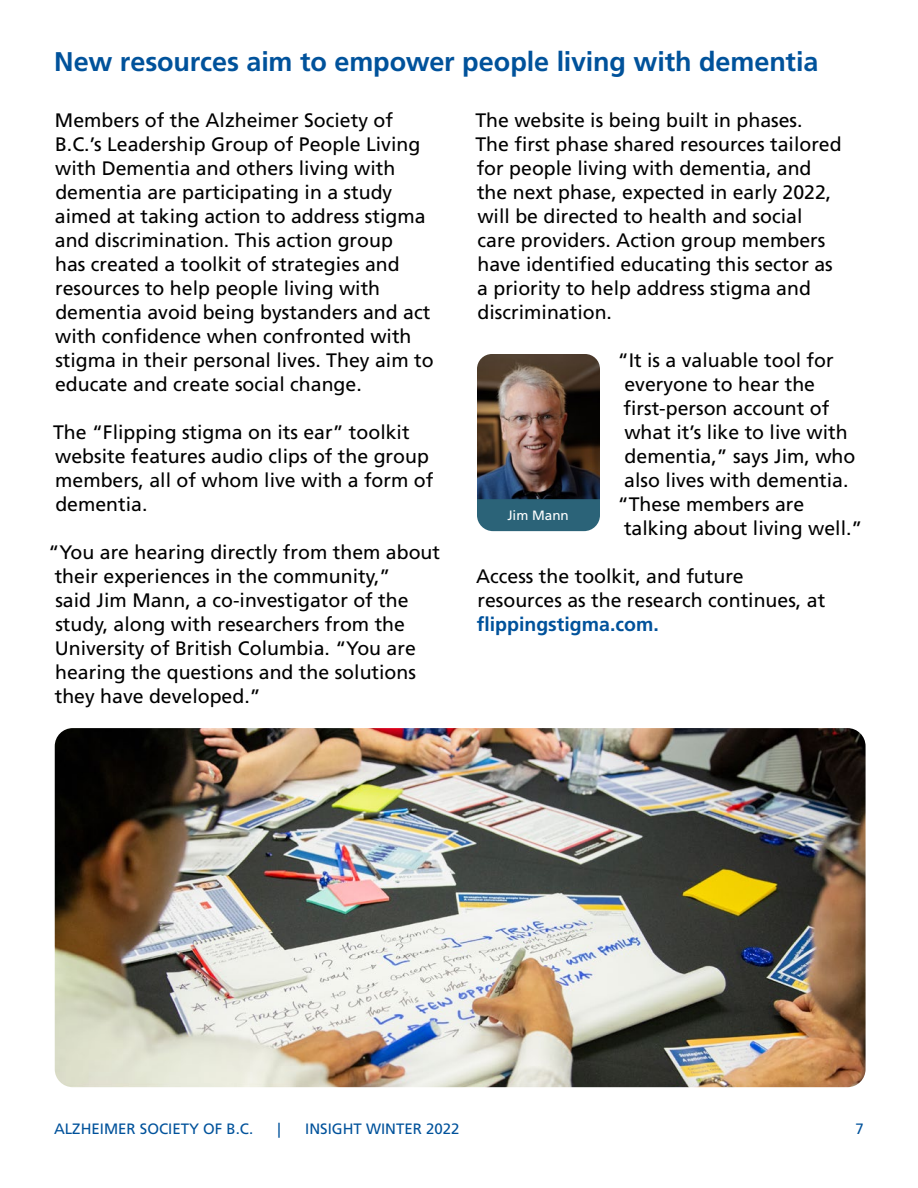
<style>
.page{position:relative;width:918px;height:1188px;background:#fff}
.page>*{position:absolute;margin:0;border:0;box-sizing:border-box;transform-origin:0 0}
.t1{font:700 27px "Frutiger LT Std";letter-spacing:-.005em;color:#00529b}
.t2{font:19.5px/24px "Frutiger LT Std";color:#000}
.t3{font:700 19.5px "Frutiger LT Std";color:#00529b}
.t4{font:15px "Frutiger LT Std";color:#00529b}
.t5{font:13.5px "Frutiger LT Std";color:#fff}
</style>
<div class="page">
<img style="left:55px;top:728px;width:811px;height:359px">
<img style="left:477px;top:354px;width:123px;height:145px">
<div style="left:477px;top:499px;width:123px;height:32px;background:#2b6378"></div>
<h1 class="t1" style="left:54px;top:46px;width:766px">New resources aim to empower people living with dementia</h1>
<p class="t2" style="left:55px;top:108px;width:380px">Members of the Alzheimer Society of B.C.’s Leadership Group of People Living with Dementia and others living with dementia are participating in a study aimed at taking action to address stigma and discrimination. This action group<br>has created a toolkit of strategies and resources to help people living with dementia avoid being bystanders and act with confidence when confronted with stigma in their personal lives. They aim to educate and create social change.</p>
<p class="t2" style="left:53px;top:420px;width:382px">The “Flipping stigma on its ear” toolkit website features audio clips of the group members, all of whom live with a form of dementia.</p>
<p class="t2" style="left:55px;top:540px;width:387px;text-indent:-6px">“You are hearing directly from them about their experiences in the community,”<br>said Jim Mann, a co-investigator of the study, along with researchers from the University of British Columbia. “You are hearing the questions and the solutions they have developed.”</p>
<p class="t2" style="left:475px;top:108px;width:368px">The website is being built in phases.<br>The first phase shared resources tailored for people living with dementia, and the next phase, expected in early 2022, will be directed to health and social care providers. Action group members have identified educating this sector as a priority to help address stigma and discrimination.</p>
<p class="t2" style="left:618px;top:348px;width:217px">“It is a valuable tool for</p>
<p class="t2" style="left:624px;top:372px;width:192px">everyone to hear the</p>
<p class="t2" style="left:624px;top:397px;width:207px">first-person account of</p>
<p class="t2" style="left:624px;top:421px;width:225px">what it’s like to live with</p>
<p class="t2" style="left:625px;top:445px;width:232px">dementia,” says Jim, who</p>
<p class="t2" style="left:624px;top:469px;width:226px">also lives with dementia.</p>
<p class="t2" style="left:618px;top:493px;width:188px">“These members are</p>
<p class="t2" style="left:624px;top:517px;width:240px">talking about living well.”</p>
<p class="t2" style="left:476px;top:565px;width:351px">Access the toolkit, and future resources as the research continues, at</p>
<p class="t3" style="left:477px;top:613px;width:184px">flippingstigma.com.</p>
<p class="t5" style="left:507px;top:507px;width:63px">Jim Mann</p>
<p class="t4" style="left:54px;top:1120px;width:201px">ALZHEIMER SOCIETY OF B.C.</p>
<p class="t4" style="left:278px;top:1120px;width:5px">|</p>
<p class="t4" style="left:305px;top:1120px;width:156px">INSIGHT WINTER 2022</p>
<p class="t4" style="left:856px;top:1120px;width:10px">7</p>
</div>
